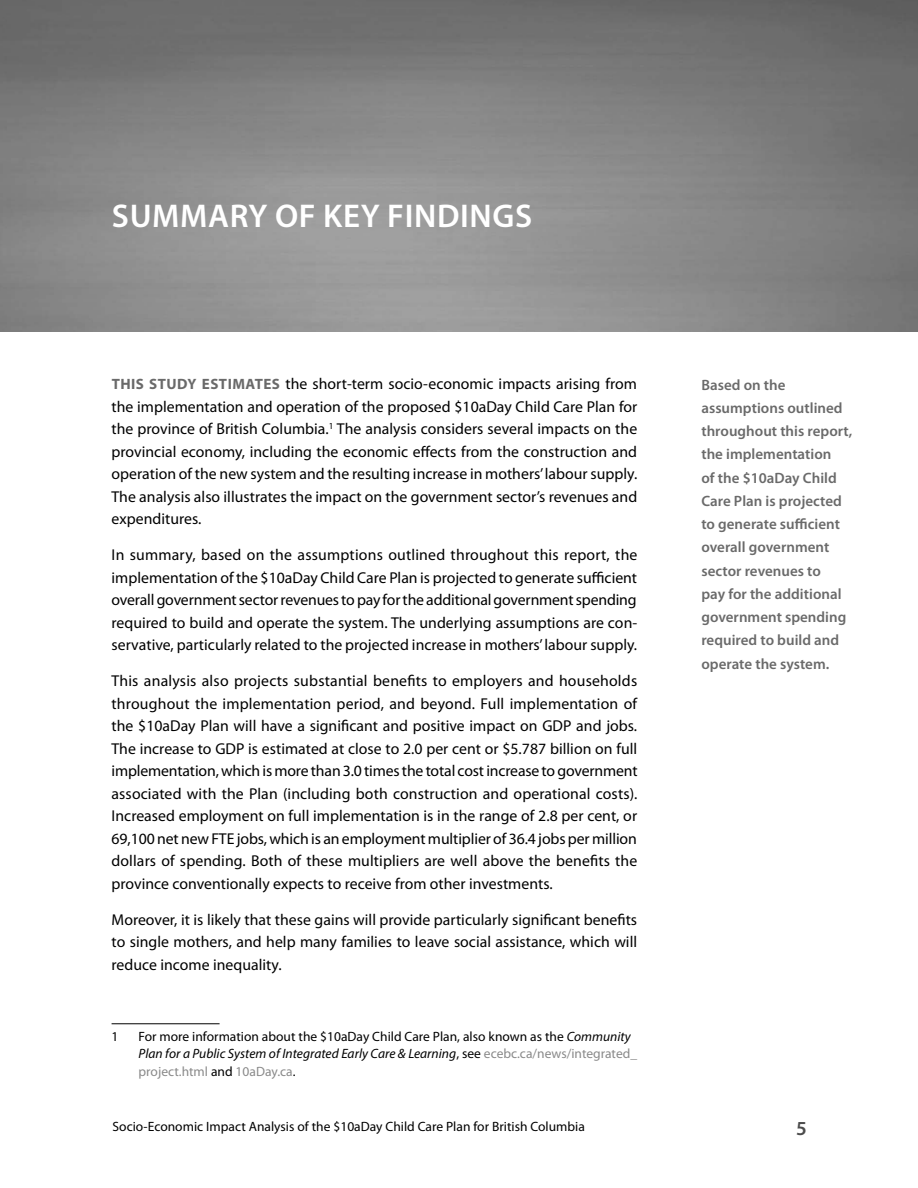
<style>
.page{position:relative;width:918px;height:1188px;background:#fff}
.page>*{position:absolute;margin:0;border:0;box-sizing:border-box;transform-origin:0 0}
.t1{font:600 33px "Myriad Pro";letter-spacing:.02em;color:#fff}
.t2{font:600 19.95px "Myriad Pro";color:#4c4c4c}
.t3{font:15.75px/22.5px "Myriad Pro";color:#000;text-align:justify}
.t4{font:600 15px/23.2px "Myriad Pro";color:#6a6a6a}
.t5{font:13.5px/17.2px "Myriad Pro";color:#000}
.s1{font-weight:700;font-size:15px;color:#6a6a6a}
.s2{font-style:italic}
.s3{color:#8a8a8a}
</style>
<div class="page">
<img style="left:0;top:0;width:918px;height:331px">
<hr style="left:112px;top:1023px;width:108px;height:1px;background:#000">
<h1 class="t1" style="left:112px;top:198px;width:422px">SUMMARY OF KEY FINDINGS</h1>
<p class="t3" style="left:112px;top:373px;width:527px"><span class="s1">THIS STUDY ESTIMATES</span> the short-term socio-economic impacts arising from the implementation and operation of the proposed $10aDay Child Care Plan for the province of British Columbia.<sup>1</sup> The analysis considers several impacts on the provincial economy, including the economic effects from the construction and operation of the new system and the resulting increase in mothers’ labour supply.<br>The analysis also illustrates the impact on the government sector’s revenues and expenditures.</p>
<p class="t3" style="left:112px;top:544px;width:527px">In summary, based on the assumptions outlined throughout this report, the implementation of the $10aDay Child Care Plan is projected to generate sufficient overall government sector revenues to pay for the additional government spending required to build and operate the system. The underlying assumptions are con&shy;servative, particularly related to the projected increase in mothers’ labour supply.</p>
<p class="t3" style="left:112px;top:670px;width:528px">This analysis also projects substantial benefits to employers and households throughout the implementation period, and beyond. Full implementation of the $10aDay Plan will have a significant and positive impact on GDP and jobs.<br>The increase to GDP is estimated at close to 2.0 per cent or $5.787 billion on full implementation, which is more than 3.0 times the total cost increase to government associated with the Plan (including both construction and operational costs).<br>Increased employment on full implementation is in the range of 2.8 per cent, or 69,100 net new FTE jobs, which is an employment multiplier of 36.4 jobs per million dollars of spending. Both of these multipliers are well above the benefits the province conventionally expects to receive from other investments.</p>
<p class="t3" style="left:112px;top:909px;width:527px">Moreover, it is likely that these gains will provide particularly significant benefits to single mothers, and help many families to leave social assistance, which will reduce income inequality.</p>
<p class="t5" style="left:112px;top:1028px;width:8px">1</p>
<p class="t5" style="left:139px;top:1028px;width:500px">For more information about the $10aDay Child Care Plan, also known as the <span class="s2">Community<br>Plan for a Public System of Integrated Early Care &amp; Learning</span>, see <span class="s3">ecebc.ca/news/integrated_ project.html</span> and <span class="s3">10aDay.ca</span>.</p>
<p class="t4" style="left:701px;top:373px;width:152px">Based on the assumptions outlined throughout this report, the implementation<br>of the $10aDay Child<br>Care Plan is projected to generate sufficient overall government sector revenues to<br>pay for the additional government spending required to build and operate the system.</p>
<p class="t5" style="left:112px;top:1118px;width:474px">Socio-Economic Impact Analysis of the $10aDay Child Care Plan for British Columbia</p>
<p class="t2" style="left:796px;top:1118px;width:12px">5</p>
</div>
